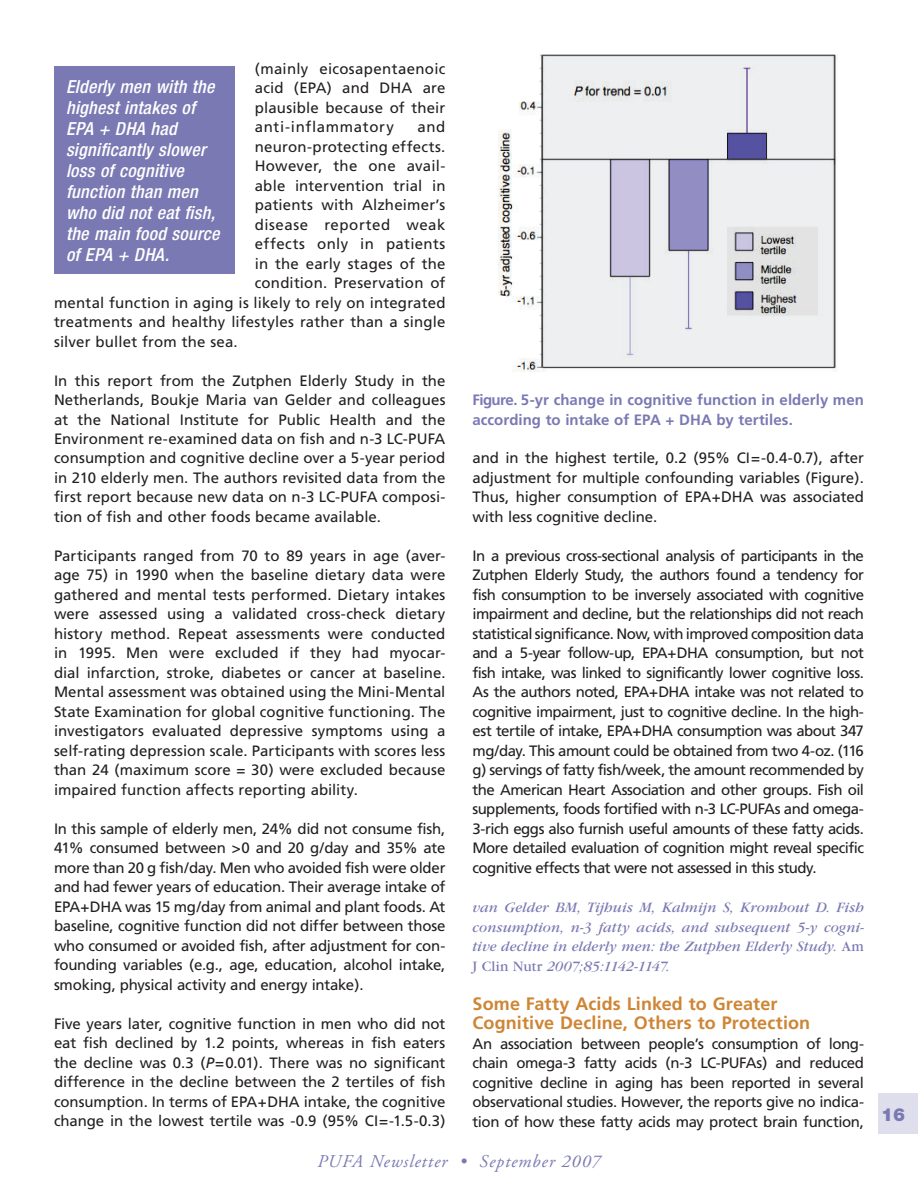
<style>
.page{position:relative;width:918px;height:1188px;background:#fff}
.page>*{position:absolute;margin:0;border:0;box-sizing:border-box;transform-origin:0 0}
.t1{font:italic 500 condensed 18px/21px "Helvetica Neue";letter-spacing:.015em;color:#fff}
.t2{font:700 18px/19.5px "Frutiger";letter-spacing:.005em;color:#ce8534}
.t3{font:italic 18px "Adobe Garamond";letter-spacing:.055em;color:#7a79b3}
.t4{font:900 18px "Helvetica Neue";color:#7a79b3}
.t5{font:15px/19.5px "Frutiger";letter-spacing:.01em;color:#231f20;text-align:justify}
.t6{font:italic 15px/19.5px "Garamond";letter-spacing:.005em;color:#7a79b3;text-align:justify}
.t7{font:700 15px/19.5px "Frutiger";letter-spacing:.005em;color:#7a79b3}
.t8{font:15px "Frutiger";letter-spacing:.04em;color:#231f20}
.s1{font-style:italic}
.s2{font-style:normal}
</style>
<div class="page">
<div style="left:878px;top:1094px;width:40px;height:40px;background:#dedeec"></div>
<div style="left:54px;top:66px;width:181px;height:208px;background:#7a79b3"></div>
<img style="left:499px;top:54px;width:339px;height:318px">
<p class="t5" style="left:255px;top:60px;width:192px">(mainly eicosapentaenoic acid (EPA) and DHA are plausible because of their anti-inflammatory</p>
<p class="t1" style="left:66px;top:78px;width:155px">Elderly men with the highest intakes of<br>EPA + DHA had significantly slower loss of cognitive function than men who did not eat fish, the main food source of EPA + DHA.</p>
<p class="t5" style="left:417px;top:118px;width:30px">and</p>
<p class="t5" style="left:255px;top:138px;width:192px">neuron-protecting effects.</p>
<p class="t5" style="left:255px;top:157px;width:192px">However, the one avail-</p>
<p class="t5" style="left:255px;top:177px;width:192px">able intervention trial in</p>
<p class="t5" style="left:255px;top:196px;width:192px">patients with Alzheimer’s</p>
<p class="t8" style="left:255px;top:218px;width:192px">disease reported weak</p>
<p class="t5" style="left:255px;top:235px;width:192px">effects only in patients</p>
<p class="t5" style="left:255px;top:255px;width:192px">in the early stages of the</p>
<p class="t5" style="left:255px;top:274px;width:192px">condition. Preservation of</p>
<p class="t5" style="left:54px;top:294px;width:393px">mental function in aging is likely to rely on integrated</p>
<p class="t5" style="left:54px;top:313px;width:393px">treatments and healthy lifestyles rather than a single</p>
<p class="t5" style="left:54px;top:333px;width:185px">silver bullet from the sea.</p>
<p class="t5" style="left:54px;top:372px;width:393px">In this report from the Zutphen Elderly Study in the Netherlands, Boukje Maria van Gelder and colleagues at the National Institute for Public Health and the Environment re-examined data on fish and n-3 LC-PUFA consumption and cognitive decline over a 5-year period in 210 elderly men. The authors revisited data from the first report because new data on n-3 LC-PUFA composi&shy;tion of fish and other foods became available.</p>
<p class="t5" style="left:54px;top:547px;width:393px">Participants ranged from 70 to 89 years in age (aver&shy;age 75) in 1990 when the baseline dietary data were gathered and mental tests performed. Dietary intakes were assessed using a validated cross-check dietary history method. Repeat assessments were conducted in 1995. Men were excluded if they had myocar&shy;dial infarction, stroke, diabetes or cancer at baseline.<br>Mental assessment was obtained using the Mini-Mental State Examination for global cognitive functioning. The investigators evaluated depressive symptoms using a self-rating depression scale. Participants with scores less than 24 (maximum score = 30) were excluded because impaired function affects reporting ability.</p>
<p class="t5" style="left:54px;top:820px;width:393px">In this sample of elderly men, 24% did not consume fish, 41% consumed between &gt;0 and 20 g/day and 35% ate more than 20 g fish/day. Men who avoided fish were older and had fewer years of education. Their average intake of EPA+DHA was 15 mg/day from animal and plant foods. At baseline, cognitive function did not differ between those who consumed or avoided fish, after adjustment for con&shy;founding variables (e.g., age, education, alcohol intake, smoking, physical activity and energy intake).</p>
<p class="t5" style="left:54px;top:1015px;width:393px">Five years later, cognitive function in men who did not eat fish declined by 1.2 points, whereas in fish eaters the decline was 0.3 (<span class="s1">P</span>=0.01). There was no significant difference in the decline between the 2 tertiles of fish consumption. In terms of EPA+DHA intake, the cognitive change in the lowest tertile was -0.9 (95% CI=-1.5-0.3)</p>
<p class="t7" style="left:472px;top:391px;width:393px">Figure. 5-yr change in cognitive function in elderly men according to intake of EPA + DHA by tertiles.</p>
<p class="t5" style="left:472px;top:450px;width:393px">and in the highest tertile, 0.2 (95% CI=-0.4-0.7), after adjustment for multiple confounding variables (Figure).<br>Thus, higher consumption of EPA+DHA was associated with less cognitive decline.</p>
<p class="t5" style="left:472px;top:547px;width:393px">In a previous cross-sectional analysis of participants in the Zutphen Elderly Study, the authors found a tendency for fish consumption to be inversely associated with cognitive impairment and decline, but the relationships did not reach statistical significance. Now, with improved composition data and a 5-year follow-up, EPA+DHA consumption, but not fish intake, was linked to significantly lower cognitive loss.<br>As the authors noted, EPA+DHA intake was not related to cognitive impairment, just to cognitive decline. In the high&shy;est tertile of intake, EPA+DHA consumption was about 347 mg/day. This amount could be obtained from two 4-oz. (116 g) servings of fatty fish/week, the amount recommended by the American Heart Association and other groups. Fish oil supplements, foods fortified with n-3 LC-PUFAs and omega-3-rich eggs also furnish useful amounts of these fatty acids.<br>More detailed evaluation of cognition might reveal specific cognitive effects that were not assessed in this study.</p>
<p class="t6" style="left:472px;top:899px;width:393px">van Gelder BM, Tijhuis M, Kalmijn S, Kromhout D. Fish consumption, n-3 fatty acids, and subsequent 5-y cogni&shy;tive decline in elderly men: the Zutphen Elderly Study. <span class="s2">Am J Clin Nutr</span> 2007;85:1142-1147.</p>
<p class="t2" style="left:472px;top:995px;width:339px">Some Fatty Acids Linked to Greater<br>Cognitive Decline, Others to Protection</p>
<p class="t5" style="left:472px;top:1035px;width:393px">An association between people’s consumption of long&shy;chain omega-3 fatty acids (n-3 LC-PUFAs) and reduced cognitive decline in aging has been reported in several observational studies. However, the reports give no indica&shy;tion of how these fatty acids may protect brain function,</p>
<p class="t3" style="left:317px;top:1154px;width:285px">PUFA Newsletter • September 2007</p>
<p class="t4" style="left:881px;top:1108px;width:26px">16</p>
</div>
